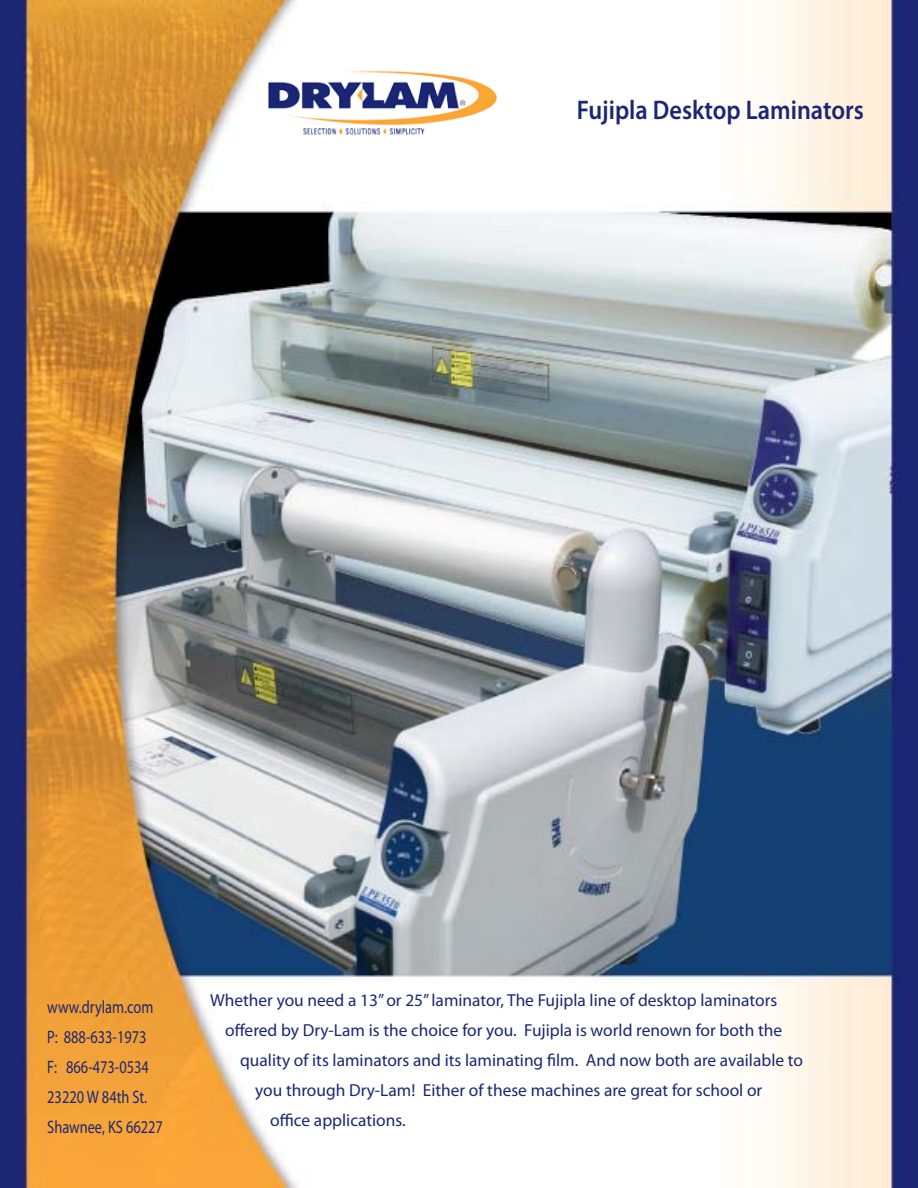
<style>
.page{position:relative;width:918px;height:1188px;background:#fff}
.page>*{position:absolute;margin:0;border:0;box-sizing:border-box;transform-origin:0 0}
.t1{font:600 27px "Myriad Pro";color:#1c2674;scale:.9 1}
.t2{font:18px/30px "Myriad Pro";color:#1c2674;scale:.8 1}
.t3{font:17.4px "Myriad Pro";color:#1c2674}
</style>
<div class="page">
<img style="left:0;top:0;width:918px;height:1188px">
<img style="left:260px;top:65px;width:241px;height:75px">
<h1 class="t1" style="left:577px;top:93px;width:321px">Fujipla Desktop Laminators</h1>
<p class="t2" style="left:47px;top:991px;width:146px">www.drylam.com<br>P: 888-633-1973<br>F: 866-473-0534<br>23220 W 84th St.<br>Shawnee, KS 66227</p>
<p class="t3" style="left:210px;top:989px;width:569px">Whether you need a 13” or 25” laminator, The Fujipla line of desktop laminators</p>
<p class="t3" style="left:225px;top:1019px;width:558px">offered by Dry-Lam is the choice for you. Fujipla is world renown for both the</p>
<p class="t3" style="left:240px;top:1049px;width:564px">quality of its laminators and its laminating film. And now both are available to</p>
<p class="t3" style="left:255px;top:1079px;width:509px">you through Dry-Lam! Either of these machines are great for school or</p>
<p class="t3" style="left:270px;top:1109px;width:137px">office applications.</p>
</div>
